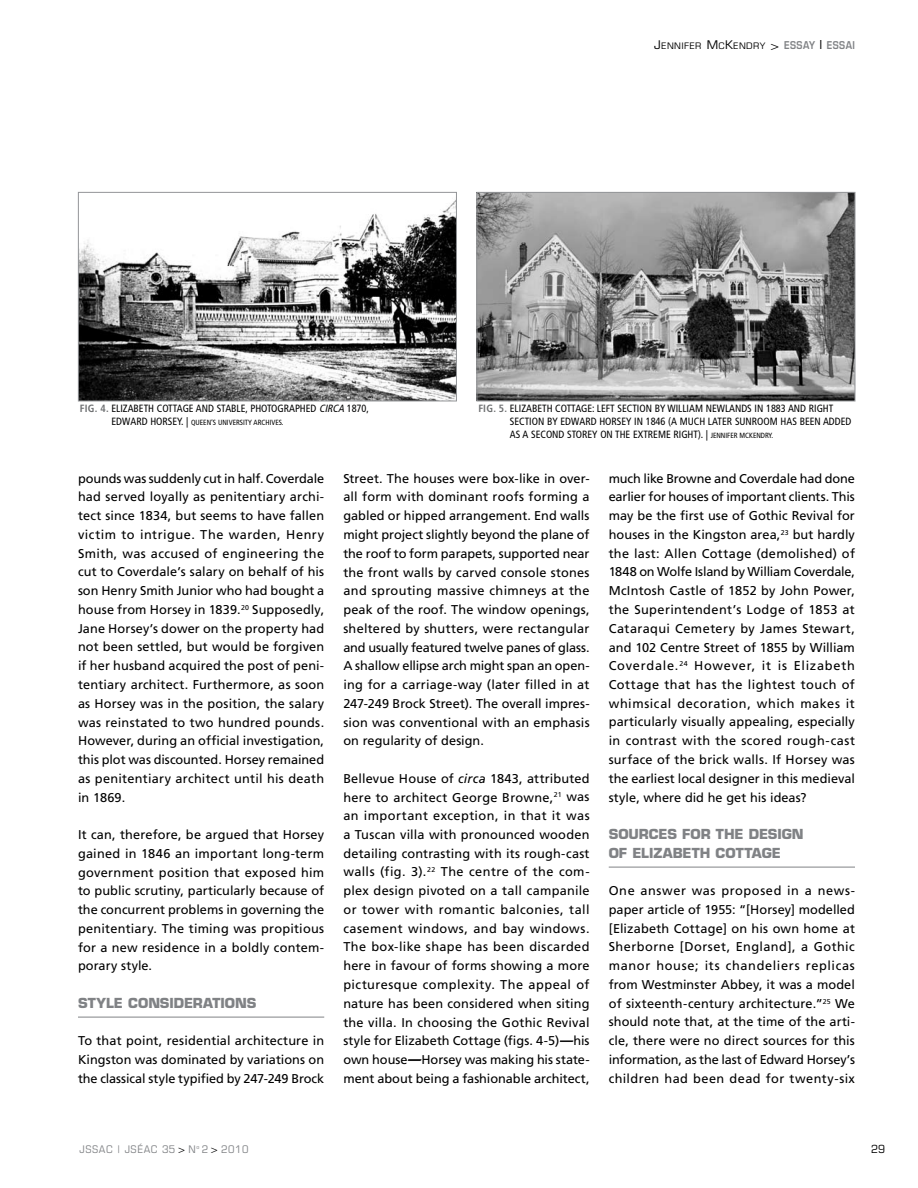
<style>
.page{position:relative;width:918px;height:1188px;background:#fff}
.page>*{position:absolute;margin:0;border:0;box-sizing:border-box;transform-origin:0 0}
.t1{font:700 13.5px/18.8px "Eurostile";letter-spacing:-.005em;color:#808285}
.t2{font:12.75px/18.8px "Frutiger";letter-spacing:.005em;color:#000;text-align:justify}
.t3{font:condensed 11.25px "Eurostile";color:#000;scale:1.1 1}
.t4{font:condensed 10.5px/12.8px "Frutiger";color:#000}
.t5{font:condensed 10.5px "Eurostile";letter-spacing:.05em;color:#808285;scale:1.1 1}
.t6{font:condensed 9px "Eurostile";letter-spacing:.035em;color:#000;scale:1.2 1}
.t7{font:condensed 7.5px "Frutiger";color:#000}
.s1{font-size:12px}
.s2{font-weight:600;font-stretch:normal;font-size:10.5px;color:#808285}
.s3{font-weight:600;font-stretch:normal;font-size:12px}
.s4{font-weight:700;color:#6d6f71}
.s5{font-style:italic}
.s6{font-size:10.5px}
.s7{font-size:7.5px}
.s8{color:#000}
</style>
<div class="page">
<hr style="left:78px;top:1017px;width:246px;height:1px;background:#808285">
<svg style="left:560px;top:1041px;width:13px;height:1px"></svg>
<svg style="left:408px;top:1059px;width:13px;height:1px"></svg>
<hr style="left:609px;top:867px;width:246px;height:1px;background:#808285">
<img style="left:80px;top:201px;width:375px;height:198px">
<div style="left:78px;top:192px;width:379px;height:209px;border:1px solid #939598"></div>
<img style="left:479px;top:194px;width:374px;height:205px">
<div style="left:477px;top:192px;width:378px;height:209px;border:1px solid #939598"></div>
<p class="t6" style="left:654px;top:40px;width:165px"><span class="s1">J</span>ENNIFER <span class="s1">M</span>C<span class="s1">K</span>ENDRY <span class="s1">&gt;</span> <span class="s2">ESSAY</span> <span class="s3">|</span> <span class="s2">ESSAI</span></p>
<p class="t4" style="left:80px;top:402px;width:291px"><span class="s4">FIG. 4.</span> E LIZABETH COTTAGE AND STABLE, PHOTOGRAPHED <span class="s5">CIRCA</span> 1870,</p>
<p class="t7" style="left:112px;top:418px;width:174px"><span class="s6">EDWARD HORSEY. |</span> QUEEN’S UNIVERSITY ARCHIVES.</p>
<p class="t4" style="left:510px;top:402px;width:343px;text-indent:-31px"><span class="s4">FIG. 5.</span> ELIZABETH COTTAGE: LEFT SECTION BY WILLIAM NEWLANDS IN 1883 AND RIGHT<br>SECTION BY EDWARD HORSEY IN 1846 (A MUCH LATER SUNROOM HAS BEEN ADDED<br>AS A SECOND STOREY ON THE EXTREME RIGHT). | <span class="s7">JENNIFER MCKENDRY.</span></p>
<p class="t2" style="left:78px;top:469px;width:248px">pounds was suddenly cut in half. Coverdale had served loyally as penitentiary archi&shy;tect since 1834, but seems to have fallen victim to intrigue. The warden, Henry Smith, was accused of engineering the cut to Coverdale’s salary on behalf of his son Henry Smith Junior who had bought a house from Horsey in 1839.<sup>20</sup> Supposedly, Jane Horsey’s dower on the property had not been settled, but would be forgiven if her husband acquired the post of peni&shy;tentiary architect. Furthermore, as soon as Horsey was in the position, the salary was reinstated to two hundred pounds.<br>However, during an official investigation, this plot was discounted. Horsey remained as penitentiary architect until his death in 1869.</p>
<p class="t2" style="left:78px;top:825px;width:248px">It can, therefore, be argued that Horsey gained in 1846 an important long-term government position that exposed him to public scrutiny, particularly because of the concurrent problems in governing the penitentiary. The timing was propitious for a new residence in a boldly contem&shy;porary style.</p>
<p class="t1" style="left:78px;top:993px;width:180px">STYLE CONSIDERATIONS</p>
<p class="t2" style="left:78px;top:1031px;width:248px">To that point, residential architecture in Kingston was dominated by variations on the classical style typified by 247-249 Brock</p>
<p class="t2" style="left:343px;top:469px;width:248px">Street. The houses were box-like in over&shy;all form with dominant roofs forming a gabled or hipped arrangement. End walls might project slightly beyond the plane of the roof to form parapets, supported near the front walls by carved console stones and sprouting massive chimneys at the peak of the roof. The window openings, sheltered by shutters, were rectangular and usually featured twelve panes of glass.<br>A shallow ellipse arch might span an open&shy;ing for a carriage-way (later filled in at 247-249 Brock Street). The overall impres&shy;sion was conventional with an emphasis on regularity of design.</p>
<p class="t2" style="left:343px;top:769px;width:248px">Bellevue House of <span class="s5">circa</span> 1843, attributed here to architect George Browne,<sup>21</sup> was an important exception, in that it was a Tuscan villa with pronounced wooden detailing contrasting with its rough-cast walls (fig. 3).<sup>22</sup> The centre of the com&shy;plex design pivoted on a tall campanile or tower with romantic balconies, tall casement windows, and bay windows.<br>The box-like shape has been discarded here in favour of forms showing a more picturesque complexity. The appeal of nature has been considered when siting the villa. In choosing the Gothic Revival style for Elizabeth Cottage (figs. 4-5)—his own house—Horsey was making his state&shy;ment about being a fashionable architect,</p>
<p class="t2" style="left:609px;top:469px;width:248px">much like Browne and Coverdale had done earlier for houses of important clients. This may be the first use of Gothic Revival for houses in the Kingston area,<sup>23</sup> but hardly the last: Allen Cottage (demolished) of 1848 on Wolfe Island by William Coverdale, McIntosh Castle of 1852 by John Power, the Superintendent’s Lodge of 1853 at Cataraqui Cemetery by James Stewart, and 102 Centre Street of 1855 by William Coverdale.<sup>24</sup> However, it is Elizabeth Cottage that has the lightest touch of whimsical decoration, which makes it particularly visually appealing, especially in contrast with the scored rough-cast surface of the brick walls. If Horsey was the earliest local designer in this medieval style, where did he get his ideas?</p>
<p class="t1" style="left:609px;top:825px;width:196px">SOURCES FOR THE DESIGN<br>OF ELIZABETH COTTAGE</p>
<p class="t2" style="left:609px;top:881px;width:248px">One answer was proposed in a news&shy;paper article of 1955: “[Horsey] modelled [Elizabeth Cottage] on his own home at Sherborne [Dorset, England], a Gothic manor house; its chandeliers replicas from Westminster Abbey, it was a model of sixteenth-century architecture.”<sup>25</sup> We should note that, at the time of the arti&shy;cle, there were no direct sources for this information, as the last of Edward Horsey’s children had been dead for twenty-six</p>
<p class="t5" style="left:80px;top:1143px;width:155px">JSSAC | JSÉAC 35 <span class="s8">&gt;</span> N<sup>o</sup> 2 <span class="s8">&gt;</span> 2010</p>
<p class="t3" style="left:871px;top:1142px;width:14px">29</p>
</div>
